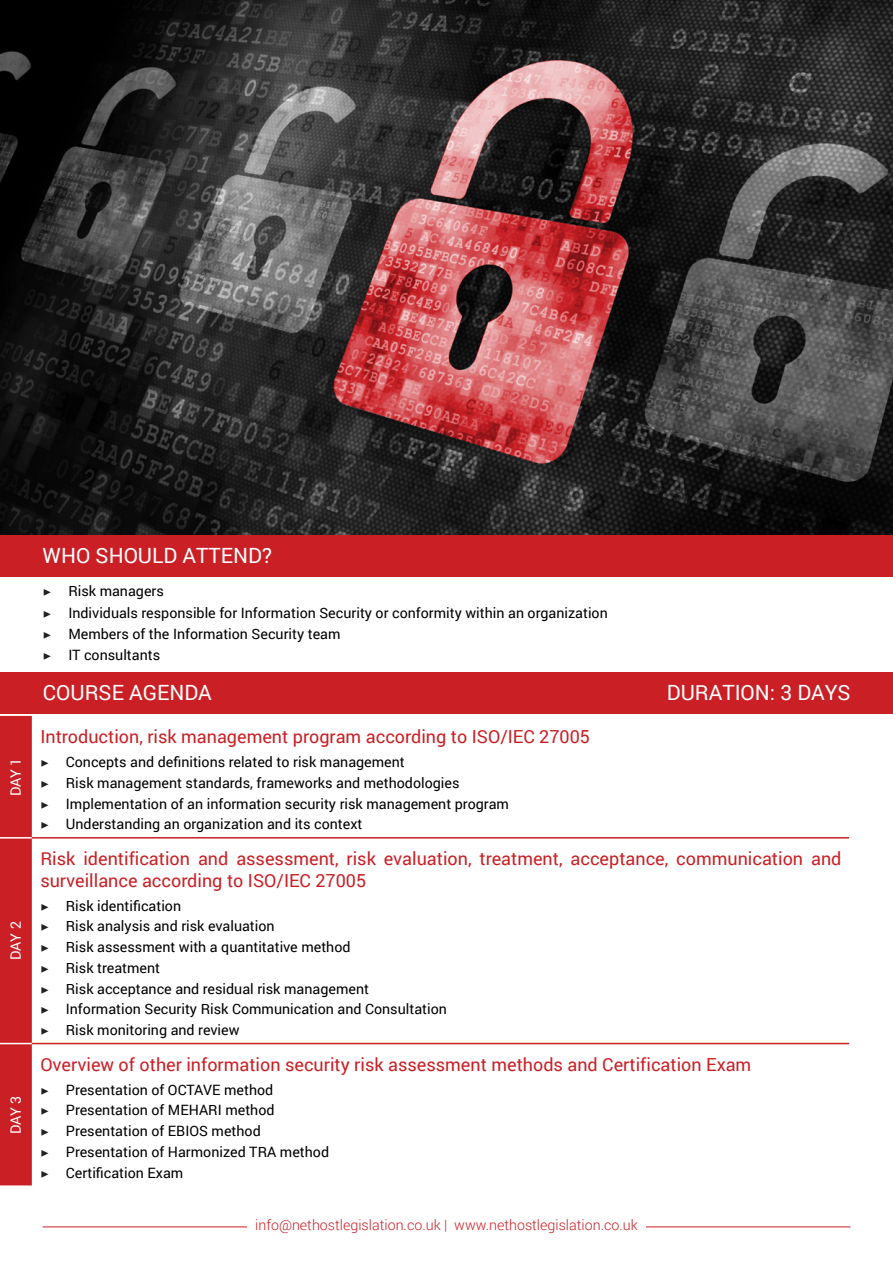
<style>
.page{position:relative;width:893px;height:1263px;background:#fff}
.page>*{position:absolute;margin:0;border:0;box-sizing:border-box;transform-origin:0 0}
.t1{font:21px "Roboto";color:#fff}
.t2{font:18px/21.6px "Roboto";color:#ca1f25}
.t3{font:14.25px "Roboto";color:#000}
.t4{font:300 14.25px "Roboto";color:#ca1f25}
.t5{font:14.25px "Roboto";letter-spacing:-.005em;color:#fff}
.s1{font-family:"Minion Pro";color:#231f20}
</style>
<div class="page">
<img style="left:0;top:0;width:893px;height:535px">
<div style="left:0;top:673px;width:893px;height:41px;background:#ca1f25"></div>
<div style="left:0;top:716px;width:32px;height:469px;background:#ca1f25"></div>
<hr style="left:0;top:837px;width:32px;height:1px;background:#fff">
<hr style="left:0;top:1043px;width:32px;height:1px;background:#fff">
<hr style="left:32px;top:837px;width:817px;height:1px;background:#ca1f25">
<hr style="left:32px;top:1043px;width:817px;height:1px;background:#ca1f25">
<div style="left:0;top:535px;width:893px;height:41px;background:#ca1f25"></div>
<hr style="left:43px;top:1226px;width:807px;height:1px;background:#ca1f25">
<div style="left:247px;top:1217px;width:398px;height:19px;background:#fff"></div>
<p class="t5" style="left:6px;top:796px;width:40px;rotate:-90deg">DAY 1</p>
<p class="t5" style="left:6px;top:960px;width:40px;rotate:-90deg">DAY 2</p>
<p class="t5" style="left:6px;top:1134px;width:40px;rotate:-90deg">DAY 3</p>
<p class="t1" style="left:43px;top:540px;width:231px">WHO SHOULD ATTEND?</p>
<p class="t3" style="left:43px;top:581px;width:123px"><span class="s1">▶</span> Risk managers</p>
<p class="t3" style="left:43px;top:602px;width:566px"><span class="s1">▶</span> Individuals responsible for Information Security or conformity within an organization</p>
<p class="t3" style="left:43px;top:624px;width:299px"><span class="s1">▶</span> Members of the Information Security team</p>
<p class="t3" style="left:43px;top:645px;width:119px"><span class="s1">▶</span> IT consultants</p>
<p class="t1" style="left:43px;top:678px;width:170px">COURSE AGENDA</p>
<p class="t1" style="left:667px;top:678px;width:185px">DURATION: 3 DAYS</p>
<p class="t2" style="left:40px;top:725px;width:551px">Introduction, risk management program according to ISO/IEC 27005</p>
<p class="t3" style="left:40px;top:752px;width:366px"><span class="s1">▶</span> Concepts and definitions related to risk management</p>
<p class="t3" style="left:40px;top:773px;width:421px"><span class="s1">▶</span> Risk management standards, frameworks and methodologies</p>
<p class="t3" style="left:40px;top:793px;width:470px"><span class="s1">▶</span> Implementation of an information security risk management program</p>
<p class="t3" style="left:40px;top:814px;width:324px"><span class="s1">▶</span> Understanding an organization and its context</p>
<p class="t2" style="left:40px;top:847px;width:803px">Risk identification and assessment, risk evaluation, treatment, acceptance, communication and surveillance according to ISO/IEC 27005</p>
<p class="t3" style="left:40px;top:895px;width:142px"><span class="s1">▶</span> Risk identification</p>
<p class="t3" style="left:40px;top:916px;width:236px"><span class="s1">▶</span> Risk analysis and risk evaluation</p>
<p class="t3" style="left:40px;top:937px;width:312px"><span class="s1">▶</span> Risk assessment with a quantitative method</p>
<p class="t3" style="left:40px;top:958px;width:121px"><span class="s1">▶</span> Risk treatment</p>
<p class="t3" style="left:40px;top:978px;width:330px"><span class="s1">▶</span> Risk acceptance and residual risk management</p>
<p class="t3" style="left:40px;top:999px;width:408px"><span class="s1">▶</span> Information Security Risk Communication and Consultation</p>
<p class="t3" style="left:40px;top:1020px;width:201px"><span class="s1">▶</span> Risk monitoring and review</p>
<p class="t2" style="left:40px;top:1053px;width:712px">Overview of other information security risk assessment methods and Certification Exam</p>
<p class="t3" style="left:40px;top:1079px;width:235px"><span class="s1">▶</span> Presentation of OCTAVE method</p>
<p class="t3" style="left:40px;top:1100px;width:236px"><span class="s1">▶</span> Presentation of MEHARI method</p>
<p class="t3" style="left:40px;top:1121px;width:222px"><span class="s1">▶</span> Presentation of EBIOS method</p>
<p class="t3" style="left:40px;top:1142px;width:290px"><span class="s1">▶</span> Presentation of Harmonized TRA method</p>
<p class="t3" style="left:40px;top:1162px;width:144px"><span class="s1">▶</span> Certification Exam</p>
<p class="t4" style="left:255px;top:1215px;width:384px">info@nethostlegislation.co.uk | www.nethostlegislation.co.uk</p>
</div>
